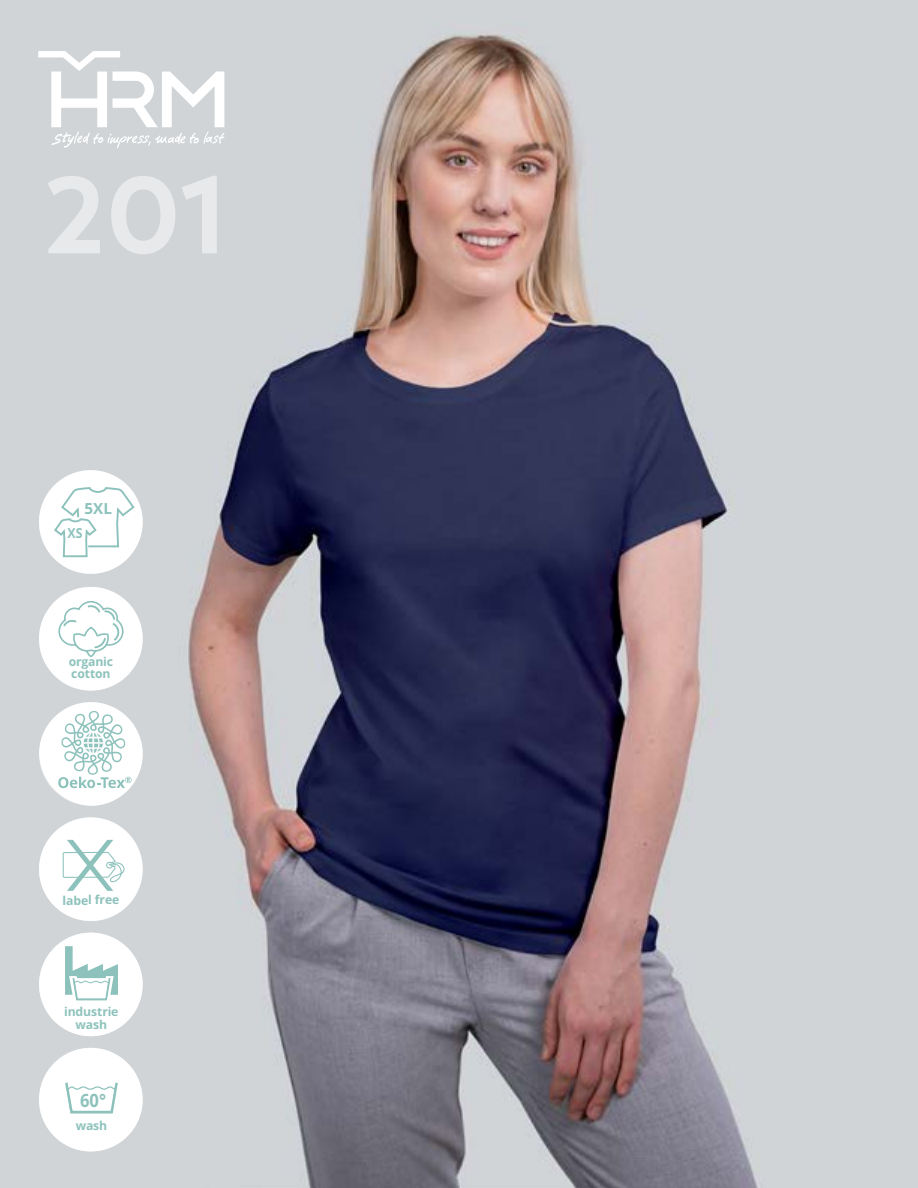
<style>
.page{position:relative;width:918px;height:1188px;background:#fff}
.page>*{position:absolute;margin:0;border:0;box-sizing:border-box;transform-origin:0 0}
.t1{font:700 108.9px "Facundo";color:#e7e9eb}
.t2{font:700 18.3px "Open Sans";color:#8dc2bc;scale:.9 1}
.t3{font:700 15.3px "Open Sans";letter-spacing:-.01em;color:#8dc2bc}
.t4{font:700 13.8px "Open Sans";color:#8dc2bc;scale:.9 1}
.t5{font:700 12.3px/13px "Open Sans";letter-spacing:-.015em;color:#8dc2bc;text-align:center}
</style>
<div class="page">
<img style="left:0;top:0;width:918px;height:1188px">
<svg style="left:38px;top:51px;width:187px;height:98px"></svg>
<svg style="left:39px;top:817px;width:104px;height:104px"></svg>
<svg style="left:39px;top:933px;width:104px;height:103px"></svg>
<svg style="left:39px;top:1048px;width:104px;height:103px"></svg>
<svg style="left:39px;top:470px;width:104px;height:104px"></svg>
<svg style="left:39px;top:587px;width:104px;height:104px"></svg>
<svg style="left:39px;top:702px;width:104px;height:104px"></svg>
<h1 class="t1" style="left:44px;top:148px;width:184px">201</h1>
<p class="t3" style="left:85px;top:498px;width:29px">5XL</p>
<p class="t4" style="left:68px;top:524px;width:18px">XS</p>
<p class="t5" style="left:69px;top:655px;width:46px;line-height:12.3px;text-align:left">organic cotton</p>
<p class="t5" style="left:55px;top:887px;width:62px">anti static</p>
<p class="t5" style="left:63px;top:893px;width:58px">label free</p>
<p class="t5" style="left:61px;top:895px;width:67px">breathable</p>
<p class="t3" style="left:86px;top:897px;width:29px">5XL</p>
<p class="t4" style="left:68px;top:996px;width:18px">XS</p>
<p class="t5" style="left:64px;top:1005px;width:56px">industrie wash</p>
<p class="t3" style="left:81px;top:1078px;width:29px">3XL</p>
<h2 class="t2" style="left:80px;top:1088px;width:30px">60°</h2>
<p class="t5" style="left:76px;top:1119px;width:33px">wash</p>
</div>
